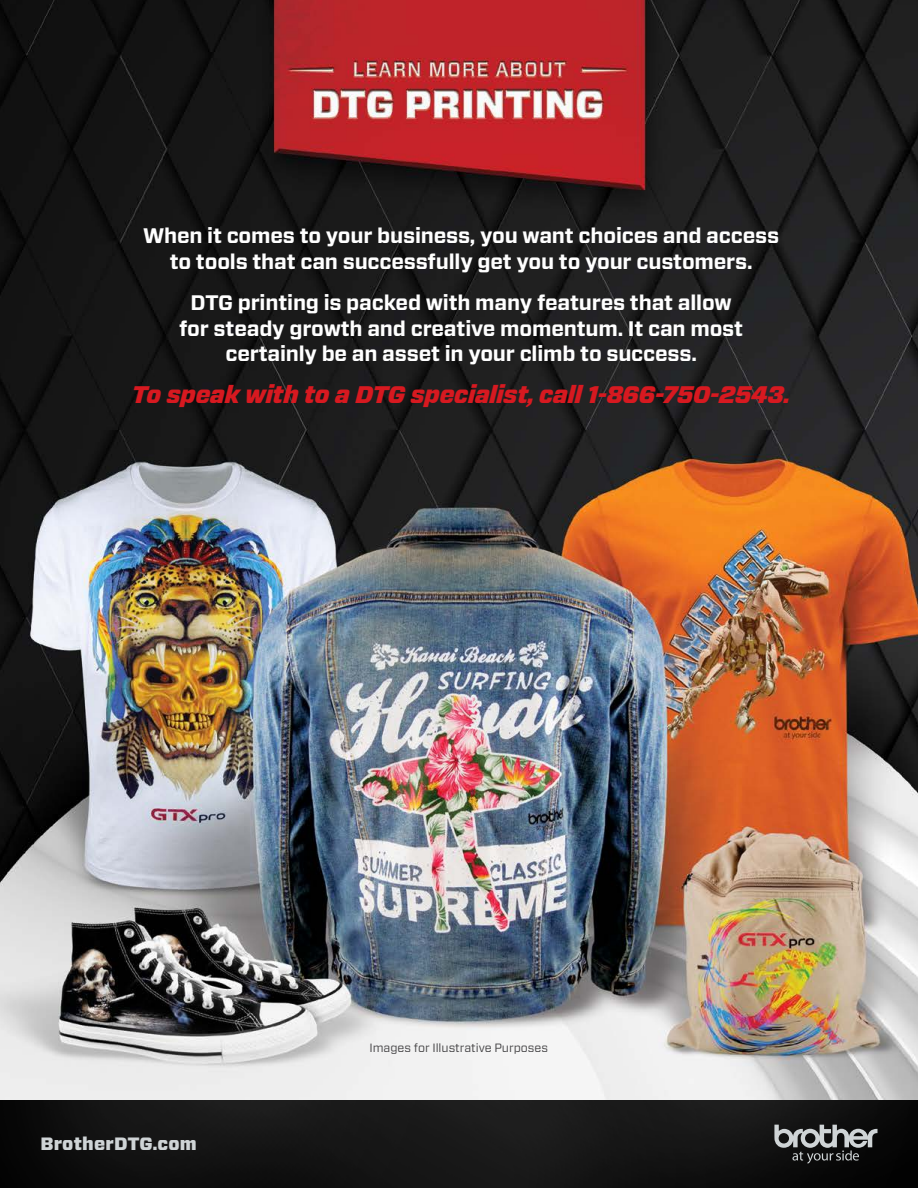
<style>
.page{position:relative;width:918px;height:1188px;background:#fff}
.page>*{position:absolute;margin:0;border:0;box-sizing:border-box;transform-origin:0 0}
.t1{font:italic 900 24px "Forza";letter-spacing:-.015em;color:#d71920}
.t2{font:700 21px/25.5px "Forza";letter-spacing:-.01em;color:#fff;text-align:center}
.t3{font:900 17.85px "Forza";letter-spacing:.01em;color:#cfd4d6}
.t4{font:12px "Forza";color:#414042}
</style>
<div class="page">
<img style="left:0;top:0;width:918px;height:1100px">
<img style="left:0;top:1100px;width:918px;height:88px">
<svg style="left:774px;top:1125px;width:104px;height:39px;background:#4e5050"></svg>
<p class="t2" style="left:143px;top:223px;width:638px">When it comes to your business, you want choices and access to tools that can successfully get you to your customers.</p>
<p class="t2" style="left:179px;top:290px;width:566px">DTG printing is packed with many features that allow for steady growth and creative momentum. It can most certainly be an asset in your climb to success.</p>
<p class="t1" style="left:132px;top:378px;width:659px">To speak with to a DTG specialist, call 1-866-750-2543.</p>
<p class="t3" style="left:40px;top:1132px;width:158px">BrotherDTG.com</p>
<p class="t4" style="left:369px;top:1039px;width:180px">Images for Illustrative Purposes</p>
</div>
